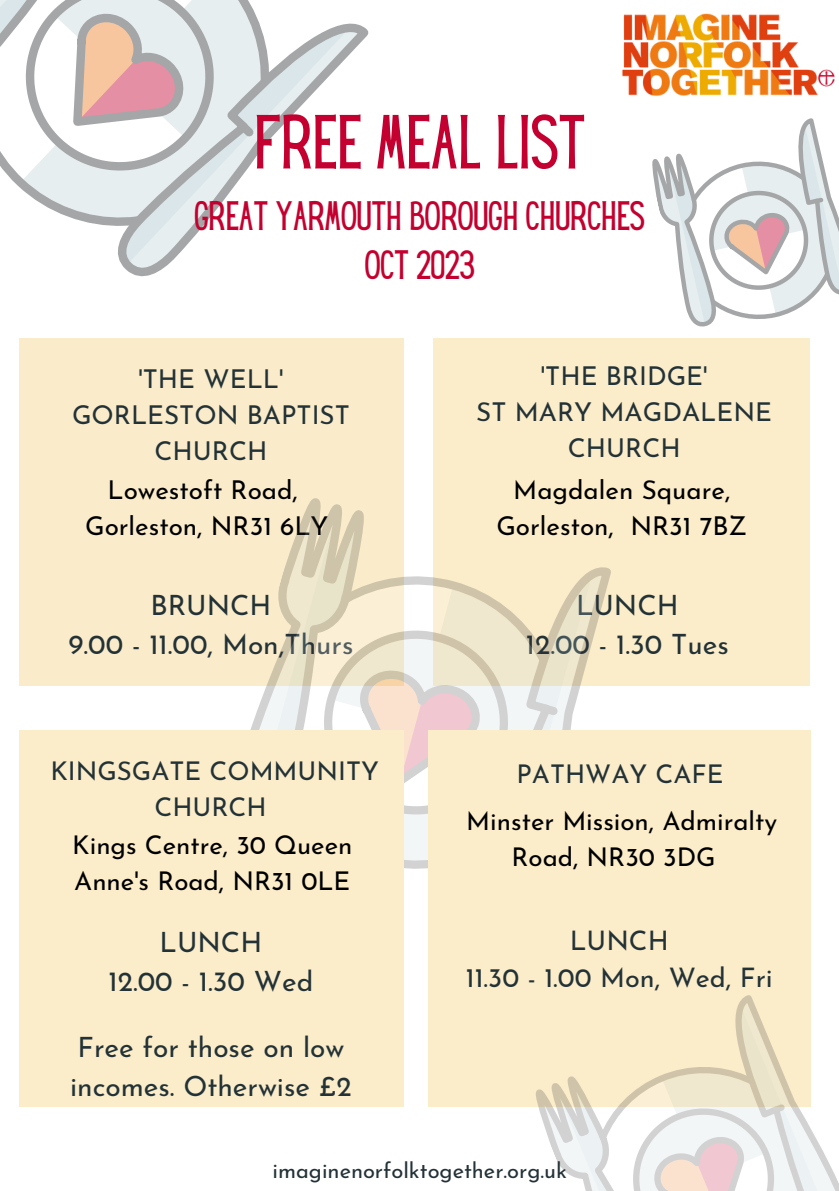
<style>
.page{position:relative;width:839px;height:1191px;background:#fff}
.page>*{position:absolute;margin:0;border:0;box-sizing:border-box;transform-origin:0 0}
.t1{font:67px "Hey Gotcha";color:#c3002f}
.t2{font:36px "Hey Gotcha";color:#c3002f}
.t3{font:28px/39px "Josefin Sans";color:#233237}
.t4{font:27px "Josefin Sans";color:#233237}
.t5{font:26px/36px "Josefin Sans";color:#233237;text-align:center}
.t6{font:26px/36px "Josefin Sans";color:#000;text-align:center}
.t7{font:25.8px/36px "Josefin Sans";color:#000}
.t8{font:25.8px/36px "Josefin Sans";color:#233237;text-align:center}
.t9{font:21.8px "Josefin Sans";color:#233237}
</style>
<div class="page">
<svg style="left:9px;top:177px;width:87px;height:39px"></svg>
<svg style="left:96px;top:23px;width:273px;height:254px"></svg>
<svg style="left:0;top:0;width:261px;height:177px"></svg>
<img style="left:622px;top:13px;width:213px;height:84px">
<div style="left:19px;top:338px;width:384px;height:348px;background:#faecca"></div>
<div style="left:433px;top:338px;width:376px;height:348px;background:#fbedca"></div>
<svg style="left:592px;top:567px;width:31px;height:164px"></svg>
<svg style="left:254px;top:509px;width:338px;height:373px"></svg>
<div style="left:428px;top:731px;width:383px;height:376px;background:#fbedca"></div>
<div style="left:19px;top:731px;width:384px;height:376px;background:#fbedca"></div>
<svg style="left:535px;top:995px;width:303px;height:196px"></svg>
<svg style="left:652px;top:118px;width:186px;height:209px"></svg>
<p class="t1" style="left:254px;top:115px;width:330px">FREE MEAL LIST</p>
<p class="t2" style="left:194px;top:201px;width:451px">GREAT YARMOUTH BOROUGH CHURCHES</p>
<p class="t2" style="left:365px;top:251px;width:111px">OCT 2023</p>
<p class="t5" style="left:138px;top:363px;width:146px">'THE WELL'</p>
<p class="t5" style="left:72px;top:399px;width:279px">GORLESTON BAPTIST<br>CHURCH</p>
<p class="t6" style="left:85px;top:474px;width:245px">Lowestoft Road,<br>Gorleston, NR31 6LY</p>
<p class="t3" style="left:150px;top:588px;width:123px">BRUNCH</p>
<p class="t3" style="left:68px;top:627px;width:286px">9.00 - 11.00, Mon,Thurs</p>
<p class="t8" style="left:50px;top:756px;width:330px">KINGSGATE COMMUNITY<br>CHURCH</p>
<p class="t7" style="left:72px;top:830px;width:282px">Kings Centre, 30 Queen<br>Anne's Road, NR31 0LE</p>
<p class="t3" style="left:160px;top:925px;width:104px">LUNCH</p>
<p class="t3" style="left:109px;top:964px;width:206px">12.00 - 1.30 Wed</p>
<p class="t3" style="left:70px;top:1030px;width:283px">Free for those on low incomes. Otherwise £2</p>
<p class="t5" style="left:541px;top:360px;width:168px">'THE BRIDGE'</p>
<p class="t5" style="left:476px;top:396px;width:297px">ST MARY MAGDALENE<br>CHURCH</p>
<p class="t6" style="left:496px;top:474px;width:252px">Magdalen Square,<br>Gorleston, NR31 7BZ</p>
<p class="t3" style="left:576px;top:588px;width:104px">LUNCH</p>
<p class="t3" style="left:526px;top:627px;width:204px">12.00 - 1.30 Tues</p>
<p class="t8" style="left:516px;top:758px;width:208px">PATHWAY CAFE</p>
<p class="t7" style="left:511px;top:806px;width:267px;text-indent:-45px">Minster Mission, Admiralty<br>Road, NR30 3DG</p>
<p class="t4" style="left:570px;top:929px;width:100px">LUNCH</p>
<p class="t4" style="left:466px;top:967px;width:308px">11.30 - 1.00 Mon, Wed, Fri</p>
<p class="t9" style="left:272px;top:1162px;width:296px">imaginenorfolktogether.org.uk</p>
</div>
